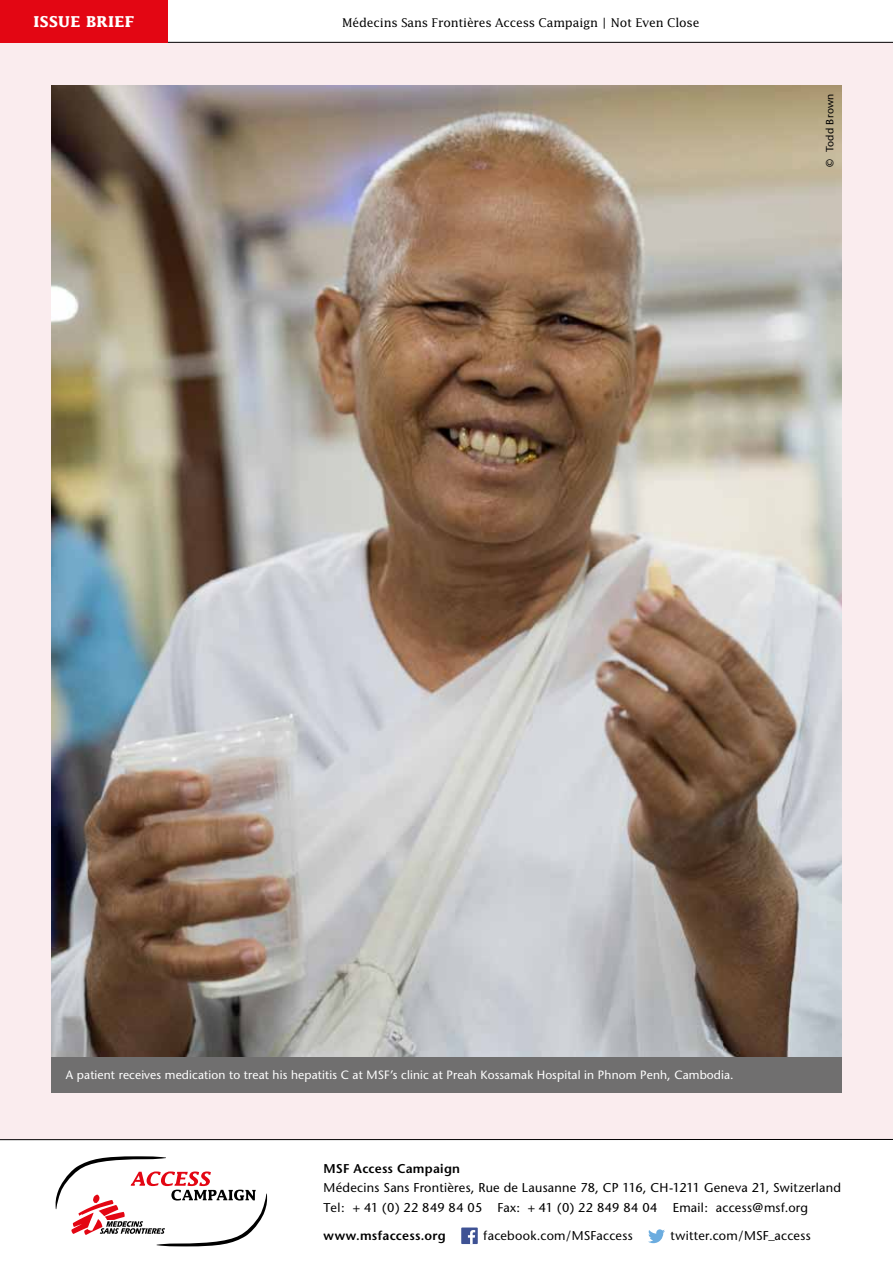
<style>
.page{position:relative;width:893px;height:1263px;background:#fff}
.page>*{position:absolute;margin:0;border:0;box-sizing:border-box;transform-origin:0 0}
.t1{font:700 15px "Lucida";letter-spacing:.02em;color:#fff}
.t2{font:12.75px/19.5px "Stone Sans";letter-spacing:.02em;color:#000}
.t3{font:600 12.75px "Stone Sans";letter-spacing:.02em;color:#000}
.t4{font:12px "Stone Sans";letter-spacing:.01em;color:#fff}
.t5{font:12px "Lucida";letter-spacing:-.015em;color:#000}
.t6{font:10.5px "Stone Sans";letter-spacing:.03em;color:#000}
</style>
<div class="page">
<div style="left:0;top:43px;width:893px;height:1097px;background:#faecee"></div>
<div style="left:461px;top:1227px;width:17px;height:17px;background:#3e5294"></div>
<svg style="left:468px;top:1230px;width:7px;height:14px"></svg>
<svg style="left:648px;top:1229px;width:17px;height:14px"></svg>
<svg style="left:56px;top:1156px;width:211px;height:90px"></svg>
<hr style="left:0;top:1139px;width:893px;height:1px;background:#000">
<img style="left:51px;top:85px;width:791px;height:973px">
<div style="left:51px;top:1058px;width:791px;height:35px;background:#706f6f"></div>
<hr style="left:0;top:42px;width:893px;height:1px;background:#000">
<div style="left:0;top:0;width:168px;height:43px;background:#e30613"></div>
<p class="t1" style="left:34px;top:13px;width:102px">ISSUE BRIEF</p>
<p class="t5" style="left:342px;top:15px;width:359px">Médecins Sans Frontières Access Campaign | Not Even Close</p>
<p class="t6" style="left:823px;top:167px;width:75px;rotate:-90deg">© Todd Brown</p>
<p class="t4" style="left:66px;top:1067px;width:669px">A patient receives medication to treat his hepatitis C at MSF’s clinic at Preah Kossamak Hospital in Phnom Penh, Cambodia.</p>
<p class="t3" style="left:324px;top:1160px;width:138px">MSF Access Campaign</p>
<p class="t2" style="left:324px;top:1178px;width:519px">Médecins Sans Frontières, Rue de Lausanne 78, CP 116, CH-1211 Geneva 21, Switzerland<br>Tel: + 41 (0) 22 849 84 05 Fax: + 41 (0) 22 849 84 04 Email: access@msf.org</p>
<p class="t3" style="left:324px;top:1227px;width:124px">www.msfaccess.org</p>
<p class="t2" style="left:484px;top:1226px;width:151px">facebook.com/MSFaccess</p>
<p class="t2" style="left:671px;top:1226px;width:142px">twitter.com/MSF_access</p>
</div>
